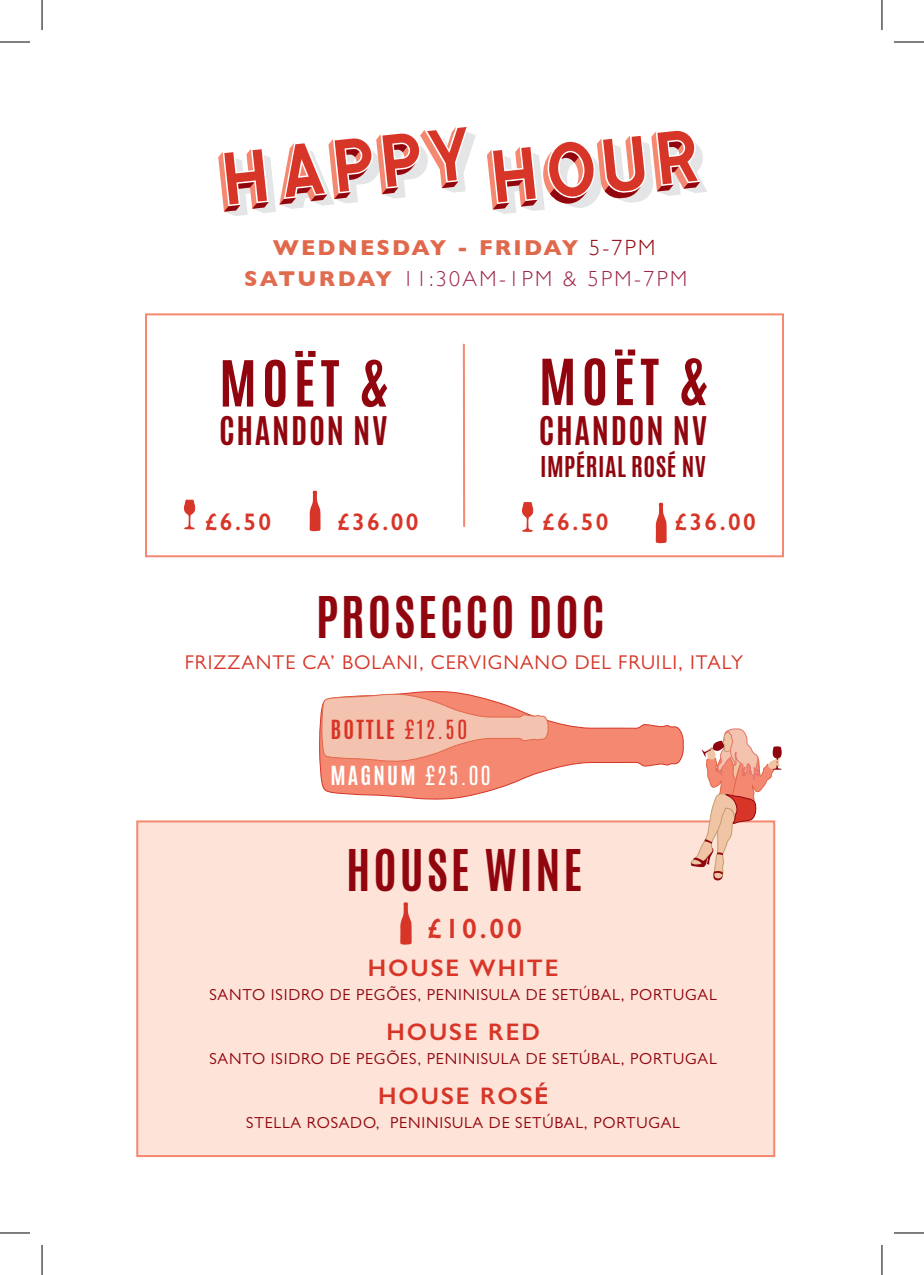
<style>
.page{position:relative;width:924px;height:1275px;background:#fff}
.page>*{position:absolute;margin:0;border:0;box-sizing:border-box;transform-origin:0 0}
.t1{font:700 54px "Antonio";letter-spacing:.1em;color:#91060e}
.t2{font:700 48px "Antonio";letter-spacing:.06em;color:#91060e}
.t3{font:700 33px "Antonio";letter-spacing:.05em;color:#91060e}
.t4{font:600 28px "Gill Sans";color:#d73527}
.t5{font:600 24px "Gill Sans";letter-spacing:.08em;color:#d73527}
.t6{font:700 24px "Antonio";letter-spacing:.02em;color:#91060e}
.t7{font:600 24px "Gill Sans";color:#d6352a}
.t8{font:700 22px/46px "Antonio";letter-spacing:.1em;color:#d73527}
.t9{font:700 22px/30px "Gill Sans";letter-spacing:.1em;color:#e1694b}
.t10{font:300 22px "Gill Sans";letter-spacing:.1em;color:#91060e}
.t11{font:300 21.8px "Gill Sans";letter-spacing:.11em;color:#9e2849}
.t12{font:20px "Gill Sans";letter-spacing:.05em;color:#d73527}
.t13{font:16px "Gill Sans";letter-spacing:.05em;color:#91060e}
.s1{font-weight:300;color:#91060e}
.s2{font-weight:700;color:#e16b4f}
.s3{font-weight:400}
.s4{color:#fff}
.s5{font-weight:400;color:#fff}
</style>
<div class="page">
<div style="left:137px;top:821px;width:636px;height:335px;background:#fde3d8"></div>
<div style="left:145px;top:313px;width:638px;height:244px;border:2px solid #f48870"></div>
<svg style="left:184px;top:499px;width:12px;height:31px"></svg>
<svg style="left:309px;top:490px;width:11px;height:41px"></svg>
<svg style="left:522px;top:502px;width:11px;height:30px"></svg>
<svg style="left:655px;top:502px;width:11px;height:41px"></svg>
<svg style="left:400px;top:902px;width:11px;height:42px"></svg>
<hr style="left:462px;top:344px;width:3px;height:182px;background:#f48870">
<svg style="left:218px;top:127px;width:257px;height:89px"></svg>
<svg style="left:487px;top:130px;width:220px;height:84px"></svg>
<svg style="left:690px;top:728px;width:91px;height:171px"></svg>
<svg style="left:319px;top:799px;width:364px;height:24px"></svg>
<svg style="left:319px;top:691px;width:364px;height:108px"></svg>
<hr style="left:0;top:42px;width:30px;height:1px;background:#000">
<hr style="left:893px;top:42px;width:30px;height:1px;background:#000">
<hr style="left:0;top:1232px;width:30px;height:1px;background:#000">
<hr style="left:893px;top:1232px;width:30px;height:1px;background:#000">
<hr style="left:42px;top:0;width:1px;height:30px;background:#000">
<hr style="left:42px;top:1245px;width:1px;height:30px;background:#000">
<hr style="left:881px;top:0;width:1px;height:30px;background:#000">
<hr style="left:881px;top:1245px;width:1px;height:30px;background:#000">
<h3 class="t9" style="left:434px;top:232px;width:222px;text-indent:-162px">WEDNESDAY - FRIDAY <span class="s1">5-7PM<br>0</span></h3>
<h3 class="t10" style="left:560px;top:261px;width:124px">&amp; 4PM-7PM</h3>
<p class="t11" style="left:244px;top:262px;width:444px"><span class="s2">SATURDAY</span> 11:30AM-1PM &amp; 5PM-7PM</p>
<h1 class="t1" style="left:219px;top:343px;width:170px">MOËT &amp;</h1>
<h3 class="t3" style="left:219px;top:405px;width:170px">CHANDON NV</h3>
<h1 class="t1" style="left:538px;top:341px;width:170px">MOËT &amp;</h1>
<h3 class="t3" style="left:538px;top:406px;width:170px">CHANDON NV</h3>
<h3 class="t6" style="left:540px;top:449px;width:167px">IMPÉRIAL ROSÉ NV</h3>
<h3 class="t5" style="left:205px;top:507px;width:68px">£6.50</h3>
<h3 class="t5" style="left:337px;top:507px;width:83px">£36.00</h3>
<h3 class="t5" style="left:542px;top:507px;width:68px">£6.50</h3>
<h3 class="t5" style="left:674px;top:507px;width:83px">£36.00</h3>
<h2 class="t2" style="left:316px;top:581px;width:289px">PROSECCO DOC</h2>
<p class="t12" style="left:185px;top:651px;width:559px">FRIZZANTE CA’ BOLANI, CERVIGNANO DEL FRUILI, ITALY</p>
<h3 class="t8" style="left:330px;top:707px;width:162px">BOTTLE <span class="s3">£12.50<br></span><span class="s4">MAGNUM</span> <span class="s5">£25.00</span></h3>
<h2 class="t2" style="left:346px;top:834px;width:238px">HOUSE WINE</h2>
<h3 class="t4" style="left:427px;top:912px;width:96px">£10.00</h3>
<h3 class="t5" style="left:367px;top:953px;width:192px">HOUSE WHITE</h3>
<p class="t13" style="left:209px;top:985px;width:508px">SANTO ISIDRO DE PEGÕES, PENINISULA DE SETÚBAL, PORTUGAL</p>
<h3 class="t5" style="left:386px;top:1017px;width:155px">HOUSE RED</h3>
<p class="t13" style="left:209px;top:1049px;width:508px">SANTO ISIDRO DE PEGÕES, PENINISULA DE SETÚBAL, PORTUGAL</p>
<h3 class="t5" style="left:378px;top:1081px;width:171px">HOUSE ROSE</h3>
<p class="t13" style="left:246px;top:1113px;width:435px">STELLA ROSADO, PENINISULA DE SETÚBAL, PORTUGAL</p>
<p class="t7" style="left:534px;top:1081px;width:15px">É</p>
</div>
